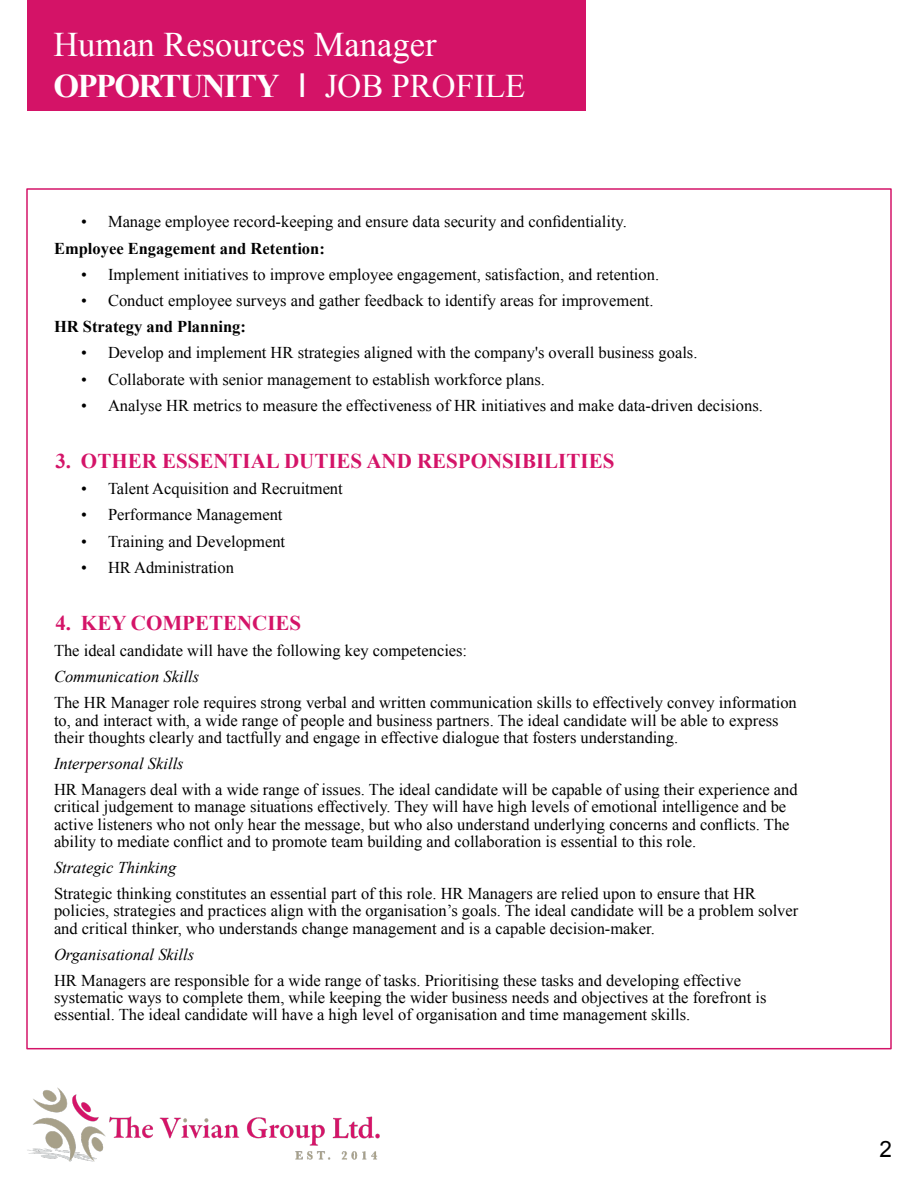
<style>
.page{position:relative;width:918px;height:1188px;background:#fff}
.page>*{position:absolute;margin:0;border:0;box-sizing:border-box;transform-origin:0 0}
.t1{font:34.5px "Times New Roman";color:#fff}
.t2{font:700 33px "Times New Roman";letter-spacing:-.05em;color:#fff}
.t3{font:22.5px "Arial";color:#000}
.t4{font:700 21px "Times New Roman";color:#d41468}
.t5{font:16.5px/17.2px "Times New Roman";color:#000}
.t6{font:italic 16.5px "Times New Roman";color:#000}
.t7{font:700 16.5px "Times New Roman";color:#000}
.s1{font-family:"Helvetica";font-weight:400}
.s2{font-weight:400}
</style>
<div class="page">
<img style="left:27px;top:1088px;width:352px;height:73px">
<div style="left:27px;top:0;width:558px;height:111px;background:#d41367"></div>
<h1 class="t1" style="left:53px;top:32px;width:385px">Human Resources Manager</h1>
<h2 class="t2" style="left:53px;top:74px;width:474px">OPPORTUNITY <span class="s1">I</span> <span class="s2">JOB PROFILE</span></h2>
<p class="t5" style="left:81px;top:215px;width:547px">• Manage employee record-keeping and ensure data security and confidentiality.</p>
<p class="t7" style="left:54px;top:242px;width:272px">Employee Engagement and Retention:</p>
<p class="t5" style="left:81px;top:267px;width:580px">• Implement initiatives to improve employee engagement, satisfaction, and retention.</p>
<p class="t5" style="left:81px;top:293px;width:574px">• Conduct employee surveys and gather feedback to identify areas for improvement.</p>
<p class="t7" style="left:54px;top:321px;width:194px">HR Strategy and Planning:</p>
<p class="t5" style="left:81px;top:346px;width:618px">• Develop and implement HR strategies aligned with the company's overall business goals.</p>
<p class="t5" style="left:81px;top:372px;width:466px">• Collaborate with senior management to establish workforce plans.</p>
<p class="t5" style="left:81px;top:398px;width:683px">• Analyse HR metrics to measure the effectiveness of HR initiatives and make data-driven decisions.</p>
<p class="t4" style="left:55px;top:454px;width:560px">3. OTHER ESSENTIAL DUTIES AND RESPONSIBILITIES</p>
<p class="t5" style="left:81px;top:482px;width:263px">• Talent Acquisition and Recruitment</p>
<p class="t5" style="left:81px;top:508px;width:203px">• Performance Management</p>
<p class="t5" style="left:81px;top:534px;width:206px">• Training and Development</p>
<p class="t5" style="left:81px;top:560px;width:155px">• HR Administration</p>
<p class="t4" style="left:55px;top:616px;width:247px">4. KEY COMPETENCIES</p>
<p class="t5" style="left:54px;top:643px;width:415px">The ideal candidate will have the following key competencies:</p>
<p class="t6" style="left:54px;top:671px;width:147px">Communication Skills</p>
<p class="t5" style="left:54px;top:696px;width:744px">The HR Manager role requires strong verbal and written communication skills to effectively convey information to, and interact with, a wide range of people and business partners. The ideal candidate will be able to express their thoughts clearly and tactfully and engage in effective dialogue that fosters understanding.</p>
<p class="t6" style="left:54px;top:758px;width:131px">Interpersonal Skills</p>
<p class="t5" style="left:54px;top:783px;width:745px">HR Managers deal with a wide range of issues. The ideal candidate will be capable of using their experience and critical judgement to manage situations effectively. They will have high levels of emotional intelligence and be active listeners who not only hear the message, but who also understand underlying concerns and conflicts. The ability to mediate conflict and to promote team building and collaboration is essential to this role.</p>
<p class="t6" style="left:54px;top:862px;width:124px">Strategic Thinking</p>
<p class="t5" style="left:54px;top:887px;width:746px">Strategic thinking constitutes an essential part of this role. HR Managers are relied upon to ensure that HR policies, strategies and practices align with the organisation’s goals. The ideal candidate will be a problem solver and critical thinker, who understands change management and is a capable decision-maker.</p>
<p class="t6" style="left:54px;top:948px;width:142px">Organisational Skills</p>
<p class="t5" style="left:54px;top:974px;width:714px">HR Managers are responsible for a wide range of tasks. Prioritising these tasks and developing effective systematic ways to complete them, while keeping the wider business needs and objectives at the forefront is essential. The ideal candidate will have a high level of organisation and time management skills.</p>
<h3 class="t3" style="left:880px;top:1140px;width:14px">2</h3>
</div>
